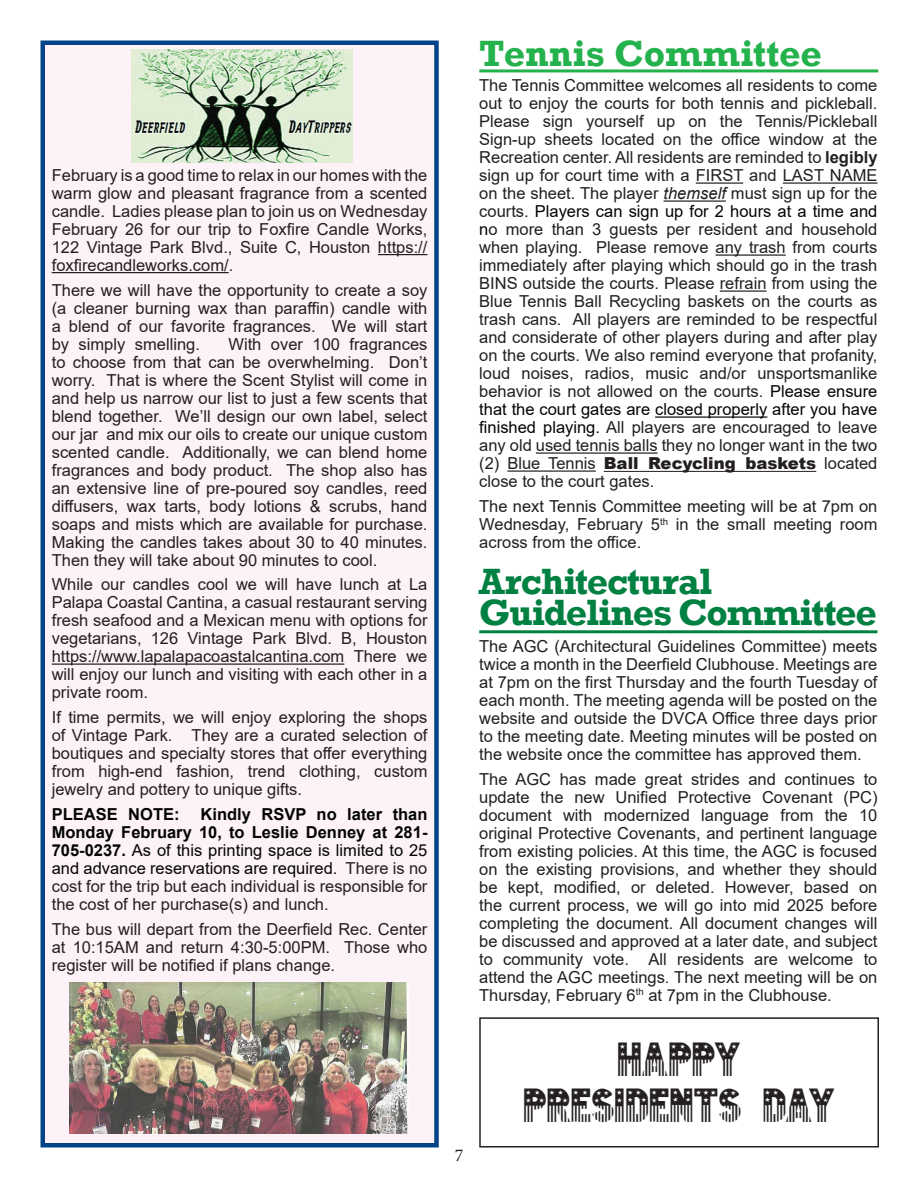
<style>
.page{position:relative;width:918px;height:1188px;background:#fff}
.page>*{position:absolute;margin:0;border:0;box-sizing:border-box;transform-origin:0 0}
.t1{font:42px/46.5px "Stars &Stripes";letter-spacing:-.005em;color:#231f20;text-align:center}
.t2{font:700 37.5px/31.5px "Rockwell";letter-spacing:-.03em;color:#008041}
.t3{font:700 37.5px "Rockwell";color:#23b24b}
.t4{font:18px "Minion Pro";color:#231f20}
.t5{font:16.5px/18px "Arial";color:#231f20;text-align:justify}
.t6{font:700 16.5px "Arial";color:#040503}
.s1{font-weight:700;color:#040503}
.s2{color:#040503}
.s3{font-weight:700}
.s4{font-style:italic}
.s5{font-weight:900}
</style>
<div class="page">
<hr style="left:479px;top:69px;width:399px;height:3px;background:#23b24b">
<hr style="left:696px;top:182px;width:47px;height:2px;background:#231f20">
<hr style="left:783px;top:182px;width:95px;height:2px;background:#231f20">
<hr style="left:664px;top:200px;width:62px;height:2px;background:#231f20">
<hr style="left:716px;top:254px;width:70px;height:2px;background:#231f20">
<hr style="left:720px;top:290px;width:47px;height:2px;background:#231f20">
<hr style="left:655px;top:416px;width:112px;height:2px;background:#040503">
<hr style="left:536px;top:452px;width:122px;height:2px;background:#231f20">
<hr style="left:507px;top:470px;width:89px;height:2px;background:#231f20">
<hr style="left:604px;top:471px;width:212px;height:1px;background:#231f20">
<div style="left:43px;top:43px;width:393px;height:1102px;background:#fdf2f7"></div>
<hr style="left:378px;top:254px;width:49px;height:1px;background:#231f20">
<hr style="left:52px;top:272px;width:177px;height:1px;background:#231f20">
<hr style="left:52px;top:664px;width:292px;height:1px;background:#231f20">
<div style="left:40px;top:40px;width:399px;height:1108px;border:4px solid #014588"></div>
<img style="left:132px;top:50px;width:220px;height:112px">
<img style="left:69px;top:983px;width:339px;height:151px">
<hr style="left:479px;top:630px;width:399px;height:3px;background:#008041">
<div style="left:479px;top:1017px;width:400px;height:131px;border:2px solid #231f20"></div>
<p class="t5" style="left:52px;top:166px;width:377px">February is a good time to relax in our homes with the warm glow and pleasant fragrance from a scented candle. Ladies please plan to join us on Wednesday February 26 for our trip to Foxfire Candle Works, 122 Vintage Park Blvd., Suite C, Houston https:// foxfirecandleworks.com/.</p>
<p class="t5" style="left:52px;top:281px;width:377px">There we will have the opportunity to create a soy (a cleaner burning wax than paraffin) candle with a blend of our favorite fragrances. We will start by simply smelling.</p>
<p class="t5" style="left:52px;top:335px;width:377px;text-indent:177px">With over 100 fragrances to choose from that can be overwhelming. Don’t worry. That is where the Scent Stylist will come in and help us narrow our list to just a few scents that blend together. We’ll design our own label, select our jar and mix our oils to create our unique custom scented candle. Additionally, we can blend home fragrances and body product. The shop also has an extensive line of pre-poured soy candles, reed diffusers, wax tarts, body lotions &amp; scrubs, hand soaps and mists which are available for purchase.<br>Making the candles takes about 30 to 40 minutes.<br>Then they will take about 90 minutes to cool.</p>
<p class="t5" style="left:52px;top:575px;width:377px">While our candles cool we will have lunch at La Palapa Coastal Cantina, a casual restaurant serving fresh seafood and a Mexican menu with options for vegetarians, 126 Vintage Park Blvd. B, Houston https://www.lapalapacoastalcantina.com There we will enjoy our lunch and visiting with each other in a private room.</p>
<p class="t5" style="left:52px;top:708px;width:377px">If time permits, we will enjoy exploring the shops of Vintage Park. They are a curated selection of boutiques and specialty stores that offer everything from high-end fashion, trend clothing, custom jewelry and pottery to unique gifts.</p>
<p class="t6" style="left:52px;top:802px;width:129px">PLEASE NOTE:</p>
<p class="t5" style="left:52px;top:805px;width:377px;text-indent:149px"><span class="s1">Kindly RSVP no later than Monday February 10, to Leslie Denney at 281- 705-0237.</span> <span class="s2">As of this printing space is limited to 25 and advance reservations are required.</span> There is no cost for the trip but each individual is responsible for the cost of her purchase(s) and lunch.</p>
<p class="t5" style="left:52px;top:920px;width:377px">The bus will depart from the Deerfield Rec. Center at 10:15AM and return 4:30-5:00PM. Those who register will be notified if plans change.</p>
<p class="t4" style="left:455px;top:1143px;width:10px">7</p>
<h2 class="t3" style="left:479px;top:31px;width:344px">Tennis Committee</h2>
<p class="t5" style="left:479px;top:76px;width:400px">The Tennis Committee welcomes all residents to come out to enjoy the courts for both tennis and pickleball.<br>Please sign yourself up on the Tennis/Pickleball Sign-up sheets located on the office window at the Recreation center. All residents are reminded to <span class="s3">legibly </span>sign up for court time with a FIRST and LAST NAME on the sheet. The player <span class="s4">themself</span> must sign up for the courts. <span class="s2">Players can sign up for 2 hours at a time and n</span>o more than 3 guests per resident and household when playing. Please remove any trash from courts immediately after playing which should go in the trash BINS outside the courts. Please refrain from using the Blue Tennis Ball Recycling baskets on the courts as trash cans. All players are reminded to be respectful and considerate of other players during and after play on the courts. We also remind everyone that profanity, loud noises, radios, music and/or unsportsmanlike behavior is not allowed on the courts. <span class="s2">Please ensure that the court gates are closed properly after you have finished playing.</span> All players are encouraged to leave any old used tennis balls they no longer want in the two (2) Blue Tennis <span class="s5">Ball Recycling baskets</span> located close to the court gates.</p>
<p class="t5" style="left:479px;top:497px;width:400px">The next Tennis Committee meeting will be at 7pm on Wednesday, February 5<sup>th</sup> in the small meeting room across from the office.</p>
<h2 class="t2" style="left:479px;top:566px;width:400px">Architectural<br>Guidelines Committee</h2>
<p class="t5" style="left:479px;top:637px;width:400px">The AGC (Architectural Guidelines Committee) meets twice a month in the Deerfield Clubhouse. Meetings are at 7pm on the first Thursday and the fourth Tuesday of each month. The meeting agenda will be posted on the website and outside the DVCA Office three days prior to the meeting date. Meeting minutes will be posted on the website once the committee has approved them.</p>
<p class="t5" style="left:479px;top:770px;width:400px">The AGC has made great strides and continues to update the new Unified Protective Covenant (PC) document with modernized language from the 10 original Protective Covenants, and pertinent language from existing policies. At this time, the AGC is focused on the existing provisions, and whether they should be kept, modified, or deleted. However, based on the current process, we will go into mid 2025 before completing the document. All document changes will be discussed and approved at a later date, and subject to community vote. All residents are welcome to attend the AGC meetings. The next meeting will be on Thursday, February 6<sup>th</sup> at 7pm in the Clubhouse.</p>
<h1 class="t1" style="left:523px;top:1036px;width:314px">HAPPY<br>PRESIDENTS DAY</h1>
</div>
